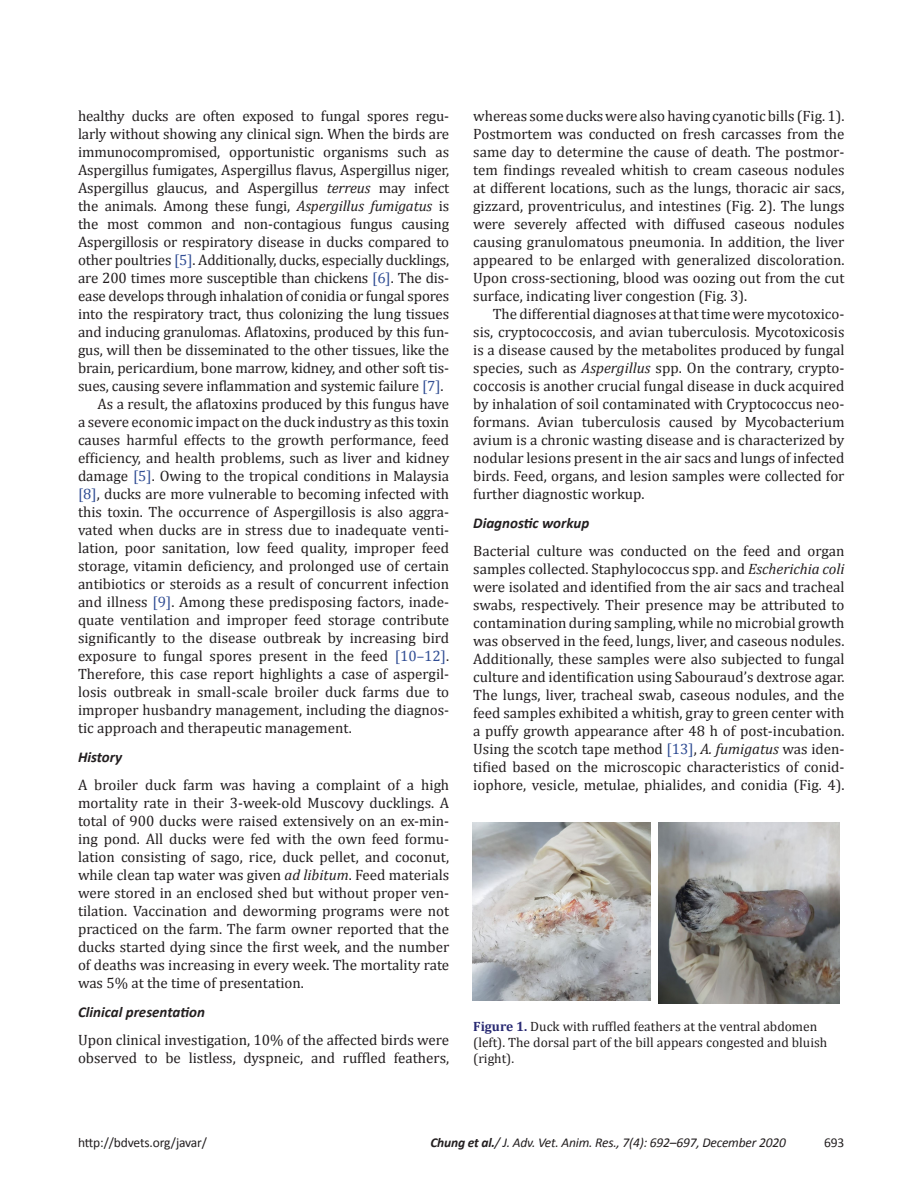
<style>
.page{position:relative;width:918px;height:1188px;background:#fff}
.page>*{position:absolute;margin:0;border:0;box-sizing:border-box;transform-origin:0 0}
.Para_Indent{font:15px/18px "Cambria";color:#231f20;text-align:justify}
.Para_1st{font:15px/18px "Cambria";color:#231f20;text-align:justify}
.Head_B{font:italic 700 15px "Calibri";color:#231f20}
.t1{font:13.5px/16.2px "Cambria";color:#231f20}
.t2{font:italic 13.5px "Calibri";letter-spacing:-.015em;color:#231f20}
.t3{font:13.5px "Calibri";letter-spacing:-.01em;color:#231f20}
.s1{font-style:italic}
.s2{color:#304d94}
.s3{font-weight:700;color:#292a73}
.s4{font-weight:700}
</style>
<div class="page">
<img style="left:473px;top:823px;width:178px;height:178px">
<img style="left:658px;top:823px;width:181px;height:181px">
<p class="Para_Indent" style="left:78px;top:107px;width:373px">healthy ducks are often exposed to fungal spores regu&shy;larly without showing any clinical sign. When the birds are immunocompromised, opportunistic organisms such as Aspergillus fumigates, Aspergillus flavus, Aspergillus niger, Aspergillus glaucus, and Aspergillus <span class="s1">terreus</span> may infect the animals. Among these fungi, <span class="s1">Aspergillus fumigatus</span> is the most common and non-contagious fungus causing Aspergillosis or respiratory disease in ducks compared to other poultries <span class="s2">[5]</span>. Additionally, ducks, especially ducklings, are 200 times more susceptible than chickens <span class="s2">[6]</span>. The dis&shy;ease develops through inhalation of conidia or fungal spores into the respiratory tract, thus colonizing the lung tissues and inducing granulomas. Aflatoxins, produced by this fun&shy;gus, will then be disseminated to the other tissues, like the brain, pericardium, bone marrow, kidney, and other soft tis&shy;sues, causing severe inflammation and systemic failure <span class="s2">[7]</span>.</p>
<p class="Para_Indent" style="left:78px;top:395px;width:373px;text-indent:20px">As a result, the aflatoxins produced by this fungus have a severe economic impact on the duck industry as this toxin causes harmful effects to the growth performance, feed efficiency, and health problems, such as liver and kidney damage <span class="s2">[5]</span>. Owing to the tropical conditions in Malaysia <span class="s2">[8]</span>, ducks are more vulnerable to becoming infected with this toxin. The occurrence of Aspergillosis is also aggra&shy;vated when ducks are in stress due to inadequate venti&shy;lation, poor sanitation, low feed quality, improper feed storage, vitamin deficiency, and prolonged use of certain antibiotics or steroids as a result of concurrent infection and illness <span class="s2">[9]</span>. Among these predisposing factors, inade&shy;quate ventilation and improper feed storage contribute significantly to the disease outbreak by increasing bird exposure to fungal spores present in the feed <span class="s2">[10–12]</span>.<br>Therefore, this case report highlights a case of aspergil&shy;losis outbreak in small-scale broiler duck farms due to improper husbandry management, including the diagnos&shy;tic approach and therapeutic management.</p>
<p class="Head_B" style="left:78px;top:747px;width:46px">History</p>
<p class="Para_1st" style="left:78px;top:776px;width:373px">A broiler duck farm was having a complaint of a high mortality rate in their 3-week-old Muscovy ducklings. A total of 900 ducks were raised extensively on an ex-min&shy;ing pond. All ducks were fed with the own feed formu&shy;lation consisting of sago, rice, duck pellet, and coconut, while clean tap water was given <span class="s1">ad libitum</span>. Feed materials were stored in an enclosed shed but without proper ven&shy;tilation. Vaccination and deworming programs were not practiced on the farm. The farm owner reported that the ducks started dying since the first week, and the number of deaths was increasing in every week. The mortality rate was 5% at the time of presentation.</p>
<p class="Head_B" style="left:78px;top:1002px;width:128px">Clinical presentation</p>
<p class="Para_1st" style="left:78px;top:1031px;width:373px">Upon clinical investigation, 10% of the affected birds were observed to be listless, dyspneic, and ruffled feathers,</p>
<p class="Para_1st" style="left:473px;top:107px;width:373px">whereas some ducks were also having cyanotic bills (Fig. 1).<br>Postmortem was conducted on fresh carcasses from the same day to determine the cause of death. The postmor&shy;tem findings revealed whitish to cream caseous nodules at different locations, such as the lungs, thoracic air sacs, gizzard, proventriculus, and intestines (Fig. 2). The lungs were severely affected with diffused caseous nodules causing granulomatous pneumonia. In addition, the liver appeared to be enlarged with generalized discoloration.<br>Upon cross-sectioning, blood was oozing out from the cut surface, indicating liver congestion (Fig. 3).</p>
<p class="Para_Indent" style="left:473px;top:305px;width:373px;text-indent:20px">The differential diagnoses at that time were mycotoxico&shy;sis, cryptococcosis, and avian tuberculosis. Mycotoxicosis is a disease caused by the metabolites produced by fungal species, such as <span class="s1">Aspergillus</span> spp. On the contrary, crypto&shy;coccosis is another crucial fungal disease in duck acquired by inhalation of soil contaminated with Cryptococcus neo&shy;formans. Avian tuberculosis caused by Mycobacterium avium is a chronic wasting disease and is characterized by nodular lesions present in the air sacs and lungs of infected birds. Feed, organs, and lesion samples were collected for further diagnostic workup.</p>
<p class="Head_B" style="left:473px;top:513px;width:118px">Diagnostic workup</p>
<p class="Para_1st" style="left:473px;top:542px;width:373px">Bacterial culture was conducted on the feed and organ samples collected. Staphylococcus spp. and <span class="s1">Escherichia coli </span>were isolated and identified from the air sacs and tracheal swabs, respectively. Their presence may be attributed to contamination during sampling, while no microbial growth was observed in the feed, lungs, liver, and caseous nodules.<br>Additionally, these samples were also subjected to fungal culture and identification using Sabouraud’s dextrose agar.<br>The lungs, liver, tracheal swab, caseous nodules, and the feed samples exhibited a whitish, gray to green center with a puffy growth appearance after 48 h of post-incubation.<br>Using the scotch tape method <span class="s2">[13]</span>, <span class="s1">A. fumigatus</span> was iden&shy;tified based on the microscopic characteristics of conid&shy;iophore, vesicle, metulae, phialides, and conidia (Fig. 4).</p>
<p class="t1" style="left:473px;top:1018px;width:356px"><span class="s3">Figure 1.</span> Duck with ruffled feathers at the ventral abdomen (left). The dorsal part of the bill appears congested and bluish (right).</p>
<p class="t3" style="left:78px;top:1134px;width:131px">http://bdvets.org/javar/</p>
<p class="t2" style="left:430px;top:1134px;width:357px"><span class="s4">Chung et al.</span>/ J. Adv. Vet. Anim. Res., 7(4): 692–697, December 2020</p>
<p class="t3" style="left:824px;top:1134px;width:22px">693</p>
</div>
